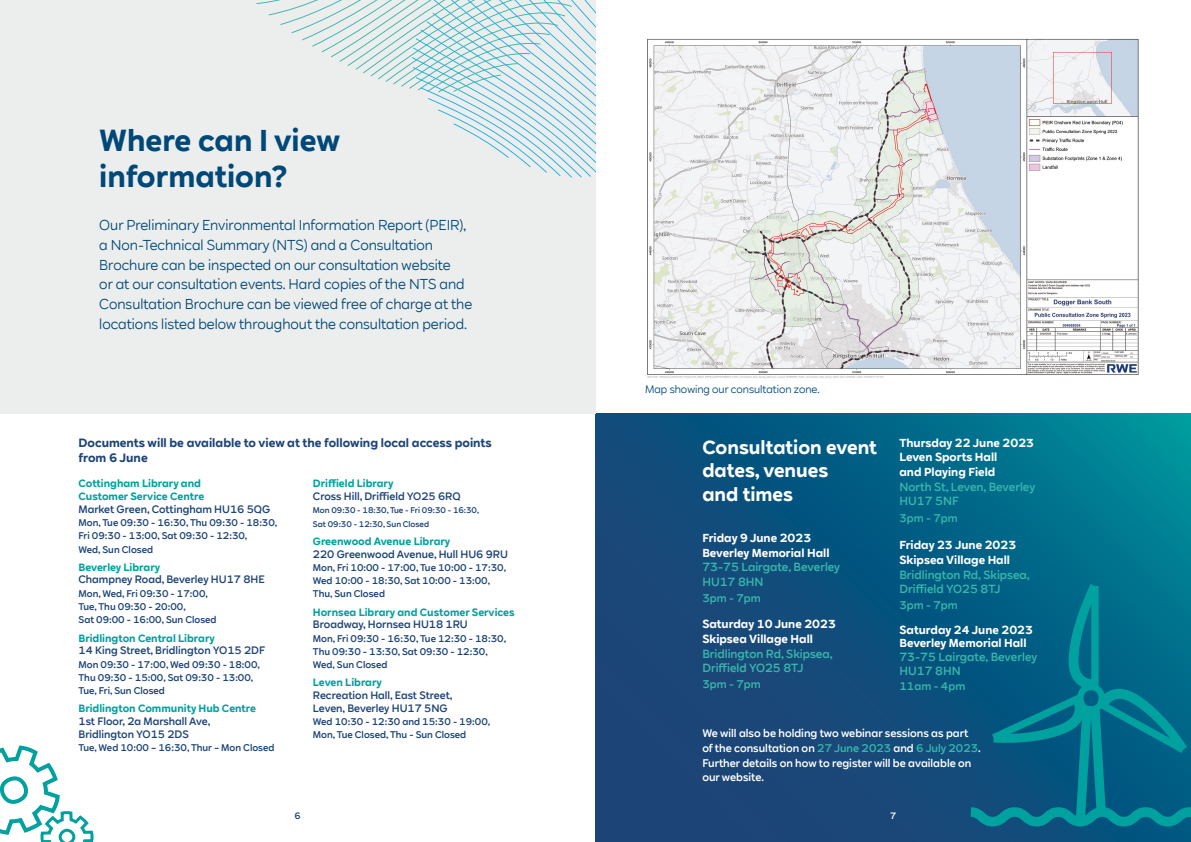
<style>
.page{position:relative;width:1191px;height:842px;background:#fff}
.page>*{position:absolute;margin:0;border:0;box-sizing:border-box;transform-origin:0 0}
.HEADING{font:700 30px/36px "RWE Sans";color:#004877}
.LOCATION_HEADER{font:700 18.9px/22.7px "RWE Sans";color:#fff}
.BODY{font:13.9px/19.8px "RWE Sans";color:#004877}
.LOCATION_HEADER-2{font:700 12px/14.4px "RWE Sans";color:#1d4477}
.table_body{font:500 11.5px/14.6px "RWE Sans";color:#38b6ab}
.table_body-2{font:700 11.5px/14.7px "RWE Sans";color:#fff}
.LOCATION_DATES{font:700 11.5px "RWE Sans";color:#fff}
.table_body-3{font:500 10.9px "RWE Sans";color:#38b6ab}
.LOCATION_DATES-2{font:500 10.9px "RWE Sans";color:#38b6ab}
.table_body-4{font:500 10.8px/14.7px "RWE Sans";color:#fff}
.LOCATIONS_ADDRESS{font:500 10.5px/12.6px "RWE Sans";color:#1d4477}
.LOCATION_HEADER-3{font:700 10.5px/12.6px "RWE Sans";color:#00a19f}
.BODY-2{font:10.5px "RWE Sans";color:#004877}
.LOCATION_DATES-3{font:500 9.5px/13.3px "RWE Sans";color:#1d4477}
.t1{font:500 9px "RWE Sans";color:#fff}
.t2{font:500 9px "RWE Sans";color:#1d4477}
.LOCATION_DATES-4{font:500 8px/13.3px "RWE Sans";color:#1d4477}
.s1{font-weight:700;color:#fff}
.s2{font-weight:500;color:#38b6ab}
.s3{color:#38b6ab}
</style>
<div class="page">
<svg style="left:595px;top:414px;width:596px;height:428px;background:#0d557f"></svg>
<svg style="left:961px;top:582px;width:230px;height:249px;background:#026787"></svg>
<div style="left:0;top:0;width:595px;height:414px;background:#eceded"></div>
<svg style="left:0;top:745px;width:94px;height:97px"></svg>
<img style="left:647px;top:38px;width:492px;height:341px">
<svg style="left:256px;top:0;width:339px;height:178px"></svg>
<p class="HEADING" style="left:99px;top:123px;width:242px">Where can I view information?</p>
<p class="BODY" style="left:99px;top:215px;width:374px">Our Preliminary Environmental Information Report (PEIR), a Non-Technical Summary (NTS) and a Consultation Brochure can be inspected on our consultation website<br>or at our consultation events. Hard copies of the NTS and Consultation Brochure can be viewed free of charge at the locations listed below throughout the consultation period.</p>
<p class="LOCATION_HEADER-2" style="left:78px;top:436px;width:415px">Documents will be available to view at the following local access points from 6 June</p>
<p class="LOCATION_HEADER-3" style="left:313px;top:477px;width:82px">Driffield Library</p>
<p class="LOCATIONS_ADDRESS" style="left:313px;top:490px;width:149px">Cross Hill, Driffield YO25 6RQ</p>
<p class="LOCATION_DATES-4" style="left:313px;top:504px;width:168px">Mon 09:30 - 18:30, Tue - Fri 09:30 - 16:30,<br>Sat 09:30 - 12:30, Sun Closed</p>
<p class="LOCATION_HEADER-3" style="left:313px;top:535px;width:139px">Greenwood Avenue Library</p>
<p class="LOCATIONS_ADDRESS" style="left:313px;top:548px;width:197px">220 Greenwood Avenue, Hull HU6 9RU</p>
<p class="LOCATION_DATES-3" style="left:313px;top:561px;width:195px">Mon, Fri 10:00 - 17:00, Tue 10:00 - 17:30,<br>Wed 10:00 - 18:30, Sat 10:00 - 13:00,<br>Thu, Sun Closed</p>
<p class="LOCATION_HEADER-3" style="left:313px;top:606px;width:203px">Hornsea Library and Customer Services</p>
<p class="LOCATIONS_ADDRESS" style="left:313px;top:618px;width:156px">Broadway, Hornsea HU18 1RU</p>
<p class="LOCATION_DATES-3" style="left:313px;top:632px;width:195px">Mon, Fri 09:30 - 16:30, Tue 12:30 - 18:30,<br>Thu 09:30 - 13:30, Sat 09:30 - 12:30,<br>Wed, Sun Closed</p>
<p class="LOCATION_HEADER-3" style="left:313px;top:676px;width:70px">Leven Library</p>
<p class="LOCATIONS_ADDRESS" style="left:313px;top:689px;width:141px">Recreation Hall, East Street,<br>Leven, Beverley HU17 5NG</p>
<p class="LOCATION_DATES-3" style="left:313px;top:715px;width:179px">Wed 10:30 - 12:30 and 15:30 - 19:00,<br>Mon, Tue Closed, Thu - Sun Closed</p>
<p class="LOCATION_HEADER-3" style="left:78px;top:477px;width:127px">Cottingham Library and<br>Customer Service Centre</p>
<p class="LOCATIONS_ADDRESS" style="left:78px;top:503px;width:193px">Market Green, Cottingham HU16 5QG</p>
<p class="LOCATION_DATES-3" style="left:78px;top:516px;width:200px">Mon, Tue 09:30 - 16:30, Thu 09:30 - 18:30,<br>Fri 09:30 - 13:00, Sat 09:30 - 12:30,<br>Wed, Sun Closed</p>
<p class="LOCATION_HEADER-3" style="left:78px;top:561px;width:83px">Beverley Library</p>
<p class="LOCATIONS_ADDRESS" style="left:78px;top:573px;width:188px">Champney Road, Beverley HU17 8HE</p>
<p class="LOCATION_DATES-3" style="left:78px;top:587px;width:139px">Mon, Wed, Fri 09:30 - 17:00,<br>Tue, Thu 09:30 - 20:00,<br>Sat 09:00 - 16:00, Sun Closed</p>
<p class="LOCATION_HEADER-3" style="left:78px;top:632px;width:138px">Bridlington Central Library</p>
<p class="LOCATIONS_ADDRESS" style="left:78px;top:644px;width:188px">14 King Street, Bridlington YO15 2DF</p>
<p class="LOCATION_DATES-3" style="left:78px;top:658px;width:183px">Mon 09:30 - 17:00, Wed 09:30 - 18:00,</p>
<p class="LOCATION_DATES-3" style="left:78px;top:671px;width:176px">Thu 09:30 - 15:00, Sat 09:30 - 13:00,<br>Tue, Fri, Sun Closed</p>
<p class="LOCATION_HEADER-3" style="left:78px;top:702px;width:179px">Bridlington Community Hub Centre</p>
<p class="LOCATIONS_ADDRESS" style="left:78px;top:715px;width:133px">1st Floor, 2a Marshall Ave,<br>Bridlington YO15 2DS</p>
<p class="LOCATION_DATES-3" style="left:78px;top:741px;width:197px">Tue, Wed 10:00 – 16:30, Thur – Mon Closed</p>
<p class="t2" style="left:294px;top:810px;width:8px">6</p>
<p class="BODY-2" style="left:645px;top:383px;width:176px">Map showing our consultation zone.</p>
<p class="LOCATION_HEADER" style="left:702px;top:436px;width:176px">Consultation event dates, venues</p>
<p class="LOCATION_HEADER" style="left:702px;top:483px;width:92px">and times</p>
<p class="LOCATION_DATES" style="left:702px;top:531px;width:110px">Friday 9 June 2023</p>
<p class="table_body" style="left:702px;top:545px;width:139px"><span class="s1">Beverley Memorial Hall<br></span>73-75 Lairgate, Beverley<br>HU17 8HN</p>
<p class="LOCATION_DATES-2" style="left:702px;top:591px;width:60px">3pm - 7pm</p>
<p class="table_body" style="left:702px;top:617px;width:135px"><span class="s1">Saturday 10 June 2023<br>Skipsea Village Hall<br></span>Bridlington Rd, Skipsea,<br>Driffield YO25 8TJ</p>
<p class="table_body-3" style="left:702px;top:678px;width:60px">3pm - 7pm</p>
<p class="table_body-2" style="left:899px;top:435px;width:137px">Thursday 22 June 2023<br>Leven Sports Hall<br>and Playing Field<br><span class="s2">North St, Leven, Beverley<br>HU17 5NF</span></p>
<p class="table_body-3" style="left:899px;top:511px;width:60px">3pm - 7pm</p>
<p class="table_body" style="left:899px;top:538px;width:132px"><span class="s1">Friday 23 June 2023<br>Skipsea Village Hall<br></span>Bridlington Rd, Skipsea,<br>Driffield YO25 8TJ</p>
<p class="table_body-3" style="left:899px;top:599px;width:60px">3pm - 7pm</p>
<p class="table_body-2" style="left:899px;top:623px;width:139px;line-height:13.4px">Saturday 24 June 2023<br>Beverley Memorial Hall<br><span class="s2">73-75 Lairgate, Beverley</span></p>
<p class="table_body" style="left:899px;top:664px;width:63px">HU17 8HN</p>
<p class="table_body-3" style="left:899px;top:679px;width:67px">11am - 4pm</p>
<p class="table_body-4" style="left:702px;top:726px;width:280px">We will also be holding two webinar sessions as part of the consultation on <span class="s3">27 June 2023</span> and <span class="s3">6 July 2023</span>.<br>Further details on how to register will be available on our website.</p>
<p class="t1" style="left:890px;top:810px;width:8px">7</p>
</div>
